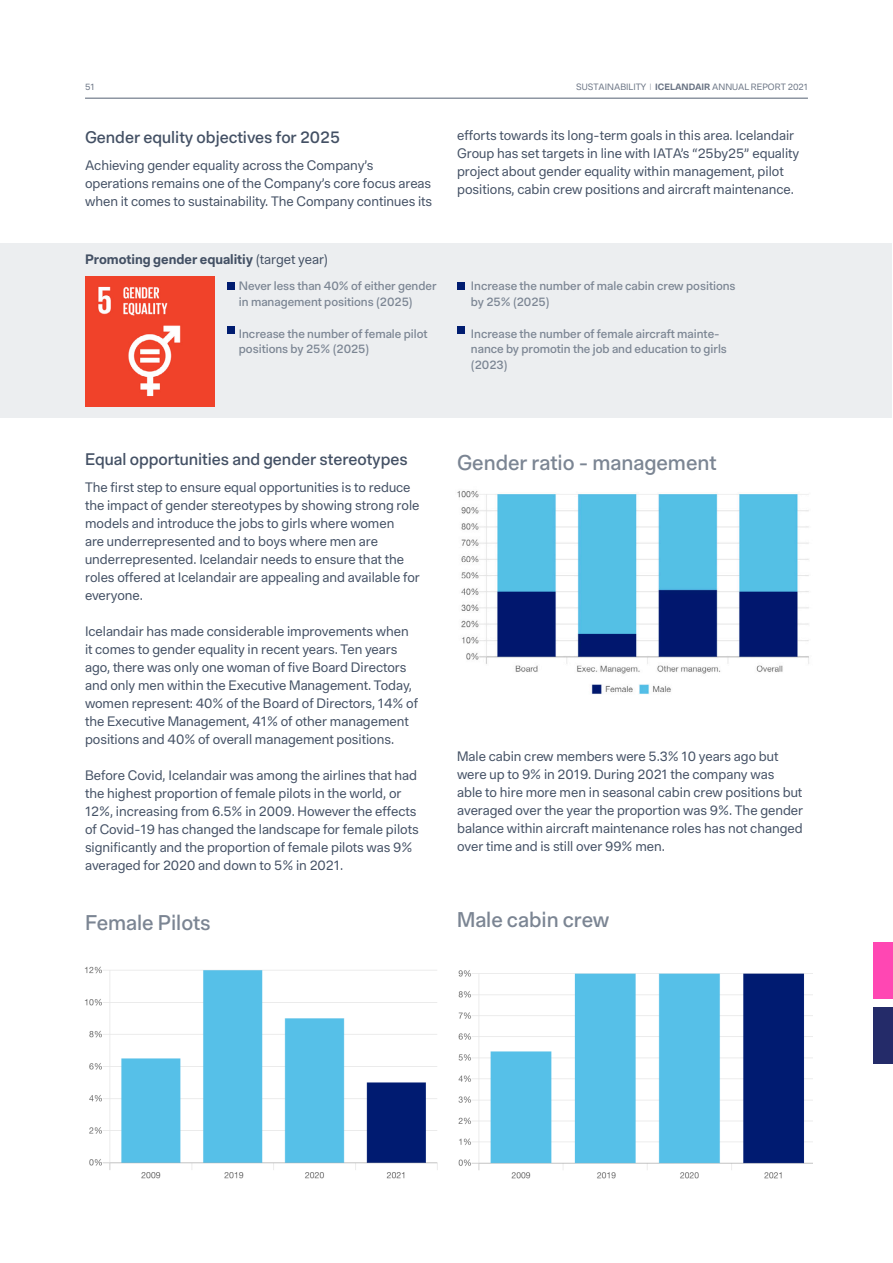
<style>
.page{position:relative;width:893px;height:1263px;background:#fff}
.page>*{position:absolute;margin:0;border:0;box-sizing:border-box;transform-origin:0 0}
.t1{font:500 21px "Icelandair Loft";color:#7b8593}
.t2{font:500 16.5px "Icelandair Loft";color:#435064}
.t3{font:13.5px/18px "Icelandair Loft";color:#435064}
.t4{font:700 13.5px "Icelandair Loft";color:#435064}
.t5{font:500 12px/15.8px "Icelandair Loft";color:#7b8593}
.t6{font:9px "Icelandair Loft";color:#697383}
.s1{font-weight:100}
.s2{font-weight:700}
.s3{font-weight:400}
</style>
<div class="page">
<div style="left:874px;top:942px;width:19px;height:57px;background:#ff47b3"></div>
<div style="left:874px;top:1007px;width:19px;height:56px;background:#242b69"></div>
<hr style="left:85px;top:98px;width:723px;height:1px;background:#566173">
<div style="left:1px;top:243px;width:891px;height:174px;background:#eceef0"></div>
<div style="left:228px;top:283px;width:7px;height:7px;background:#001c70"></div>
<div style="left:457px;top:283px;width:7px;height:7px;background:#001c70"></div>
<div style="left:457px;top:327px;width:7px;height:7px;background:#001c70"></div>
<div style="left:228px;top:327px;width:7px;height:7px;background:#001c70"></div>
<img style="left:85px;top:277px;width:130px;height:129px">
<img style="left:457px;top:490px;width:352px;height:204px">
<img style="left:84px;top:966px;width:354px;height:213px">
<img style="left:458px;top:970px;width:354px;height:209px">
<p class="t6" style="left:85px;top:81px;width:11px">51</p>
<p class="t6" style="left:576px;top:81px;width:233px">SUSTAINABILITY <span class="s1">I</span> <span class="s2">ICELANDAIR</span> ANNUAL REPORT 2021</p>
<p class="t2" style="left:85px;top:127px;width:256px">Gender equlity objectives for 2025</p>
<p class="t3" style="left:85px;top:157px;width:349px">Achieving gender equality across the Company’s operations remains one of the Company’s core focus areas when it comes to sustainability. The Company continues its</p>
<p class="t4" style="left:85px;top:251px;width:245px">Promoting gender equalitiy <span class="s3">(target year)</span></p>
<p class="t5" style="left:239px;top:279px;width:199px">Never less than 40% of either gender</p>
<p class="t5" style="left:239px;top:295px;width:175px">in management positions (2025)</p>
<p class="t5" style="left:239px;top:326px;width:190px">Increase the number of female pilot positions by 25% (2025)</p>
<p class="t3" style="left:457px;top:128px;width:344px">efforts towards its long-term goals in this area. Icelandair Group has set targets in line with IATA’s “25by25” equality project about gender equality within management, pilot positions, cabin crew positions and aircraft maintenance.</p>
<p class="t5" style="left:471px;top:279px;width:266px">Increase the number of male cabin crew positions by 25% (2025)</p>
<p class="t5" style="left:471px;top:326px;width:257px">Increase the number of female aircraft mainte&shy;nance by promotin the job and education to girls (2023)</p>
<p class="t2" style="left:85px;top:450px;width:324px">Equal opportunities and gender stereotypes</p>
<p class="t3" style="left:85px;top:480px;width:336px">The first step to ensure equal opportunities is to reduce the impact of gender stereotypes by showing strong role models and introduce the jobs to girls where women<br>are underrepresented and to boys where men are underrepresented. Icelandair needs to ensure that the roles offered at Icelandair are appealing and available for everyone.</p>
<p class="t3" style="left:85px;top:624px;width:334px">Icelandair has made considerable improvements when it comes to gender equality in recent years. Ten years ago, there was only one woman of five Board Directors and only men within the Executive Management. Today, women represent: 40% of the Board of Directors, 14% of the Executive Management, 41% of other management positions and 40% of overall management positions.</p>
<p class="t3" style="left:85px;top:767px;width:335px">Before Covid, Icelandair was among the airlines that had the highest proportion of female pilots in the world, or 12%, increasing from 6.5% in 2009. However the effects of Covid-19 has changed the landscape for female pilots significantly and the proportion of female pilots was 9% averaged for 2020 and down to 5% in 2021.</p>
<p class="t1" style="left:457px;top:449px;width:261px">Gender ratio - management</p>
<p class="t3" style="left:457px;top:748px;width:348px">Male cabin crew members were 5.3% 10 years ago but were up to 9% in 2019. During 2021 the company was<br>able to hire more men in seasonal cabin crew positions but averaged over the year the proportion was 9%. The gender balance within aircraft maintenance roles has not changed over time and is still over 99% men.</p>
<p class="t1" style="left:85px;top:910px;width:127px">Female Pilots</p>
<p class="t1" style="left:457px;top:907px;width:154px">Male cabin crew</p>
</div>
